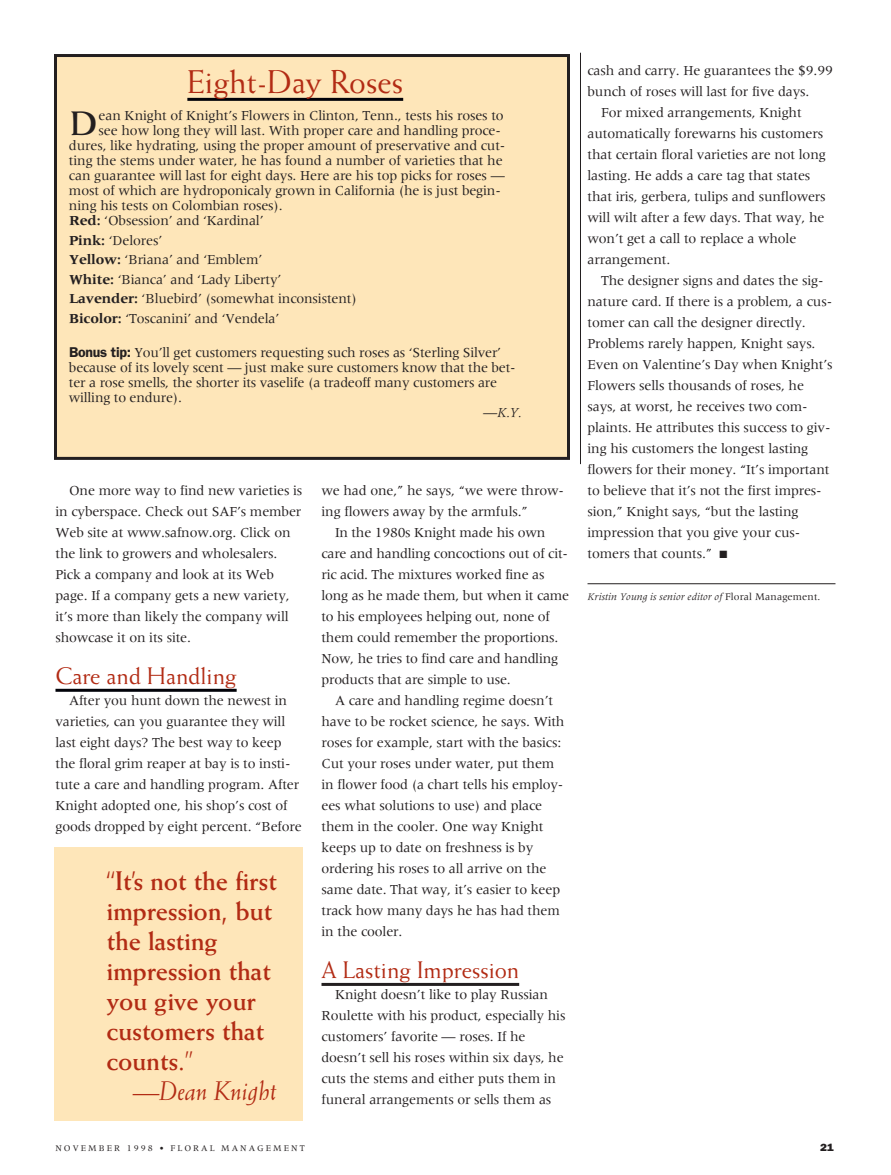
<style>
.page{position:relative;width:891px;height:1175px;background:#fff}
.page>*{position:absolute;margin:0;border:0;box-sizing:border-box;transform-origin:0 0}
.t1{font:700 34.05px "Weiss";color:#231f20}
.t2{font:33px "Weiss";color:#b22b14}
.t3{font:700 27px/30px "Weiss";letter-spacing:-.01em;color:#b22b14}
.t4{font:italic 27px "Weiss";color:#b22b14}
.t5{font:24px "Weiss";color:#b22b14}
.t6{font:14.25px/21px "Meridien";letter-spacing:-.01em;color:#231f20}
.t7{font:italic 14.25px "Meridien";color:#231f20}
.t8{font:italic 10.5px "Meridien";letter-spacing:.01em;color:#231f20}
.t9{font:800 10.5px "Franklin Gothic";color:#231f20;scale:1.1 1}
.t10{font:9px "Meridien";letter-spacing:.22em;color:#231f20}
.s1{font-weight:700}
.s2{font-family:"Franklin Gothic";font-weight:600}
.s3{font-weight:400}
.s4{font-style:normal}
</style>
<div class="page">
<svg style="left:56px;top:688px;width:181px;height:4px"></svg>
<svg style="left:322px;top:982px;width:197px;height:4px"></svg>
<hr style="left:588px;top:583px;width:248px;height:1px;background:#231f20">
<div style="left:56px;top:56px;width:512px;height:402px;background:#fee6b9"></div>
<div style="left:54px;top:54px;width:516px;height:406px;border:3px solid #231f20"></div>
<hr style="left:187px;top:98px;width:216px;height:3px;background:#010209">
<hr style="left:580px;top:53px;width:1px;height:411px;background:#231f20">
<div style="left:54px;top:847px;width:249px;height:273px;background:#fee6b9"></div>
<h2 class="t2" style="left:187px;top:70px;width:217px">Eight-Day Roses</h2>
<h1 class="t1" style="left:70px;top:112px;width:28px">D</h1>
<p class="t6" style="left:99px;top:106px;width:407px">ean Knight of Knight’s Flowers in Clinton, Tenn., tests his roses to</p>
<p class="t6" style="left:99px;top:121px;width:404px">see how long they will last. With proper care and handling proce-</p>
<p class="t6" style="left:69px;top:136px;width:438px">dures, like hydrating, using the proper amount of preservative and cut-</p>
<p class="t6" style="left:69px;top:151px;width:435px">ting the stems under water, he has found a number of varieties that he</p>
<p class="t6" style="left:69px;top:166px;width:437px">can guarantee will last for eight days. Here are his top picks for roses —</p>
<p class="t6" style="left:69px;top:181px;width:433px">most of which are hydroponicaly grown in California (he is just begin-</p>
<p class="t6" style="left:69px;top:196px;width:215px">ning his tests on Colombian roses).</p>
<p class="t6" style="left:69px;top:211px;width:196px"><span class="s1">Red:</span> ‘Obsession’ and ‘Kardinal’</p>
<p class="t6" style="left:69px;top:232px;width:289px;line-height:19.5px"><span class="s1">Pink:</span> ‘Delores’<br><span class="s1">Yellow:</span> ‘Briana’ and ‘Emblem’<br><span class="s1">White:</span> ‘Bianca’ and ‘Lady Liberty’<br><span class="s1">Lavender:</span> ‘Bluebird’ (somewhat inconsistent)<br><span class="s1">Bicolor:</span> ‘Toscanini’ and ‘Vendela’</p>
<p class="t6" style="left:69px;top:346px;width:448px;line-height:15px"><span class="s2">Bonus tip:</span> You’ll get customers requesting such roses as ‘Sterling Silver’ because of its lovely scent — just make sure customers know that the bet&shy;ter a rose smells, the shorter its vaselife (a tradeoff many customers are willing to endure).</p>
<p class="t7" style="left:483px;top:407px;width:40px">—K.Y.</p>
<p class="t6" style="left:55px;top:481px;width:248px;text-indent:14px">One more way to find new varieties is in cyberspace. Check out SAF’s member Web site at www.safnow.org. Click on the link to growers and wholesalers.<br>Pick a company and look at its Web page. If a company gets a new variety, it’s more than likely the company will showcase it on its site.</p>
<h3 class="t5" style="left:56px;top:667px;width:183px">Care and Handling</h3>
<p class="t6" style="left:55px;top:691px;width:248px;text-indent:14px">After you hunt down the newest in varieties, can you guarantee they will last eight days? The best way to keep the floral grim reaper at bay is to insti&shy;tute a care and handling program. After Knight adopted one, his shop’s cost of goods dropped by eight percent. “Before</p>
<h3 class="t3" style="left:106px;top:868px;width:172px">“It’s not the first impression, but the lasting impression that you give your customers that counts.<span class="s3">”</span></h3>
<h3 class="t4" style="left:133px;top:1080px;width:146px">—Dean Knight</h3>
<p class="t6" style="left:322px;top:481px;width:244px">we had one,” he says, “we were throw&shy;ing flowers away by the armfuls.”</p>
<p class="t6" style="left:322px;top:523px;width:249px;text-indent:14px">In the 1980s Knight made his own care and handling concoctions out of cit&shy;ric acid. The mixtures worked fine as long as he made them, but when it came to his employees helping out, none of them could remember the proportions.<br>Now, he tries to find care and handling products that are simple to use.</p>
<p class="t6" style="left:322px;top:691px;width:245px;text-indent:14px">A care and handling regime doesn’t have to be rocket science, he says. With roses for example, start with the basics:<br>Cut your roses under water, put them in flower food (a chart tells his employ&shy;ees what solutions to use) and place them in the cooler. One way Knight keeps up to date on freshness is by ordering his roses to all arrive on the same date. That way, it’s easier to keep track how many days he has had them in the cooler.</p>
<h3 class="t5" style="left:322px;top:961px;width:199px">A Lasting Impression</h3>
<p class="t6" style="left:322px;top:985px;width:246px;text-indent:14px">Knight doesn’t like to play Russian Roulette with his product, especially his customers’ favorite — roses. If he doesn’t sell his roses within six days, he cuts the stems and either puts them in funeral arrangements or sells them as</p>
<p class="t6" style="left:588px;top:61px;width:247px">cash and carry. He guarantees the $9.99</p>
<p class="t6" style="left:588px;top:82px;width:223px">bunch of roses will last for five days.</p>
<p class="t6" style="left:601px;top:103px;width:202px">For mixed arrangements, Knight</p>
<p class="t6" style="left:588px;top:124px;width:237px">automatically forewarns his customers</p>
<p class="t6" style="left:588px;top:145px;width:240px">that certain floral varieties are not long</p>
<p class="t6" style="left:588px;top:166px;width:224px">lasting. He adds a care tag that states</p>
<p class="t6" style="left:588px;top:187px;width:240px">that iris, gerbera, tulips and sunflowers</p>
<p class="t6" style="left:588px;top:208px;width:239px">will wilt after a few days. That way, he</p>
<p class="t6" style="left:588px;top:229px;width:210px">won’t get a call to replace a whole</p>
<p class="t6" style="left:588px;top:250px;width:84px">arrangement.</p>
<p class="t6" style="left:601px;top:271px;width:224px">The designer signs and dates the sig-</p>
<p class="t6" style="left:588px;top:292px;width:246px">nature card. If there is a problem, a cus-</p>
<p class="t6" style="left:588px;top:313px;width:220px">tomer can call the designer directly.</p>
<p class="t6" style="left:588px;top:334px;width:230px">Problems rarely happen, Knight says.</p>
<p class="t6" style="left:588px;top:355px;width:247px">Even on Valentine’s Day when Knight’s</p>
<p class="t6" style="left:588px;top:376px;width:218px">Flowers sells thousands of roses, he</p>
<p class="t6" style="left:588px;top:397px;width:222px">says, at worst, he receives two com-</p>
<p class="t6" style="left:588px;top:418px;width:244px">plaints. He attributes this success to giv-</p>
<p class="t6" style="left:588px;top:439px;width:222px">ing his customers the longest lasting</p>
<p class="t6" style="left:588px;top:460px;width:244px">flowers for their money. “It’s important</p>
<p class="t6" style="left:588px;top:481px;width:236px">to believe that it’s not the first impres-</p>
<p class="t6" style="left:588px;top:502px;width:213px">sion,” Knight says, “but the lasting</p>
<p class="t6" style="left:588px;top:523px;width:214px">impression that you give your cus-</p>
<p class="t6" style="left:588px;top:544px;width:141px">tomers that counts.” ■</p>
<p class="t8" style="left:588px;top:593px;width:235px">Kristin Young is senior editor of <span class="s4">Floral Management.</span></p>
<p class="t10" style="left:56px;top:1144px;width:251px">NOVEMBER 1998 • FLORAL MANAGEMENT</p>
<p class="t9" style="left:820px;top:1141px;width:14px">21</p>
</div>
